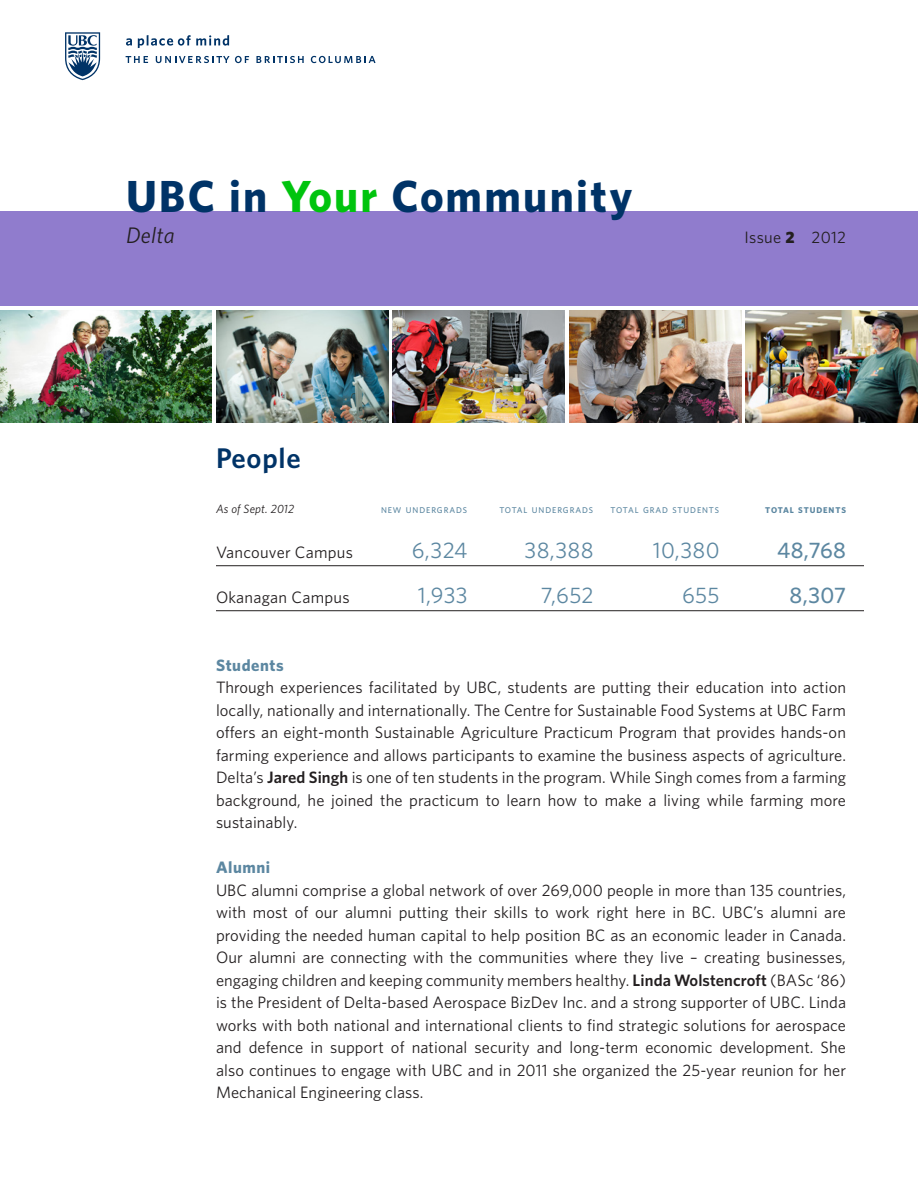
<style>
.page{position:relative;width:918px;height:1188px;background:#fff}
.page>*{position:absolute;margin:0;border:0;box-sizing:border-box;transform-origin:0 0}
.t1{font:700 45px "Whitney";letter-spacing:.05em;color:#003367}
.a-head{font:600 28.5px "Whitney";letter-spacing:.025em;color:#003367}
.table_content{font:22.5px "Whitney";letter-spacing:.015em;color:#5c87a1}
.table_content-2{font:500 22.5px "Whitney";letter-spacing:.015em;color:#5c87a1}
.title_region{font:italic 22.5px "Whitney";letter-spacing:.015em;color:#231f20}
.body_text{font:16.5px/22.5px "Whitney";letter-spacing:.005em;color:#231f20;text-align:justify}
.table_content-3{font:16.5px "Whitney";letter-spacing:.015em;color:#231f20}
.b-head{font:700 16.5px "Whitney";letter-spacing:.035em;color:#5c87a1}
.issue_year{font:16.5px "Whitney";letter-spacing:.015em;color:#231f20}
.table_heads{font:italic 12px "Whitney";letter-spacing:.015em;color:#231f20}
.table_heads-2{font:500 8.4px "Whitney";letter-spacing:.105em;color:#5c87a1}
.table_heads-3{font:700 8.4px "Whitney";letter-spacing:.105em;color:#5c87a1}
.s1{color:#00c40e}
.s2{font-weight:900}
.s3{font-weight:600}
</style>
<div class="page">
<div style="left:0;top:212px;width:918px;height:94px;background:#907ccd"></div>
<svg style="left:126px;top:56px;width:22px;height:7px"></svg>
<svg style="left:156px;top:56px;width:93px;height:7px"></svg>
<svg style="left:256px;top:56px;width:48px;height:7px"></svg>
<svg style="left:311px;top:56px;width:65px;height:7px"></svg>
<svg style="left:65px;top:32px;width:35px;height:48px"></svg>
<svg style="left:126px;top:38px;width:6px;height:8px"></svg>
<svg style="left:138px;top:35px;width:91px;height:13px"></svg>
<img style="left:0;top:310px;width:211px;height:113px">
<img style="left:216px;top:310px;width:172px;height:113px">
<img style="left:393px;top:310px;width:172px;height:113px">
<img style="left:746px;top:310px;width:172px;height:113px">
<img style="left:569px;top:310px;width:172px;height:113px">
<hr style="left:216px;top:565px;width:648px;height:1px;background:#231f20">
<hr style="left:216px;top:610px;width:648px;height:1px;background:#231f20">
<h1 class="t1" style="left:126px;top:168px;width:508px">UBC in <span class="s1">Your</span> Community</h1>
<p class="title_region" style="left:126px;top:221px;width:50px">Delta</p>
<p class="issue_year" style="left:745px;top:227px;width:103px">Issue <span class="s2">2</span> 2012</p>
<p class="a-head" style="left:216px;top:441px;width:86px">People</p>
<p class="table_heads" style="left:216px;top:501px;width:80px">As of Sept. 2012</p>
<p class="table_heads-2" style="left:381px;top:505px;width:88px">NEW UNDERGRADS</p>
<p class="table_heads-2" style="left:499px;top:505px;width:95px">TOTAL UNDERGRADS</p>
<p class="table_heads-2" style="left:610px;top:505px;width:110px">TOTAL GRAD STUDENTS</p>
<p class="table_heads-3" style="left:765px;top:505px;width:82px">TOTAL STUDENTS</p>
<p class="table_content-3" style="left:216px;top:542px;width:139px">Vancouver Campus</p>
<p class="table_content" style="left:412px;top:536px;width:57px">6,324</p>
<p class="table_content" style="left:525px;top:536px;width:71px">38,388</p>
<p class="table_content" style="left:653px;top:536px;width:68px">10,380</p>
<p class="table_content-2" style="left:777px;top:536px;width:70px">48,768</p>
<p class="table_content-3" style="left:216px;top:587px;width:135px">Okanagan Campus</p>
<p class="table_content" style="left:418px;top:581px;width:51px">1,933</p>
<p class="table_content" style="left:541px;top:581px;width:54px">7,652</p>
<p class="table_content" style="left:682px;top:581px;width:39px">655</p>
<p class="table_content-2" style="left:790px;top:581px;width:58px">8,307</p>
<p class="b-head" style="left:216px;top:655px;width:69px">Students</p>
<p class="body_text" style="left:216px;top:676px;width:632px">Through experiences facilitated by UBC, students are putting their education into action locally, nationally and internationally. The Centre for Sustainable Food Systems at UBC Farm offers an eight-month Sustainable Agriculture Practicum Program that provides hands-on farming experience and allows participants to examine the business aspects of agriculture.<br>Delta’s <span class="s3">Jared Singh</span> is one of ten students in the program. While Singh comes from a farming background, he joined the practicum to learn how to make a living while farming more sustainably.</p>
<p class="b-head" style="left:216px;top:857px;width:56px">Alumni</p>
<p class="body_text" style="left:216px;top:878px;width:632px">UBC alumni comprise a global network of over 269,000 people in more than 135 countries, with most of our alumni putting their skills to work right here in BC. UBC’s alumni are providing the needed human capital to help position BC as an economic leader in Canada.<br>Our alumni are connecting with the communities where they live – creating businesses, engaging children and keeping community members healthy. <span class="s3">Linda Wolstencroft</span> (BASc ‘86) is the President of Delta-based Aerospace BizDev Inc. and a strong supporter of UBC. Linda works with both national and international clients to find strategic solutions for aerospace and defence in support of national security and long-term economic development. She also continues to engage with UBC and in 2011 she organized the 25-year reunion for her Mechanical Engineering class.</p>
</div>
